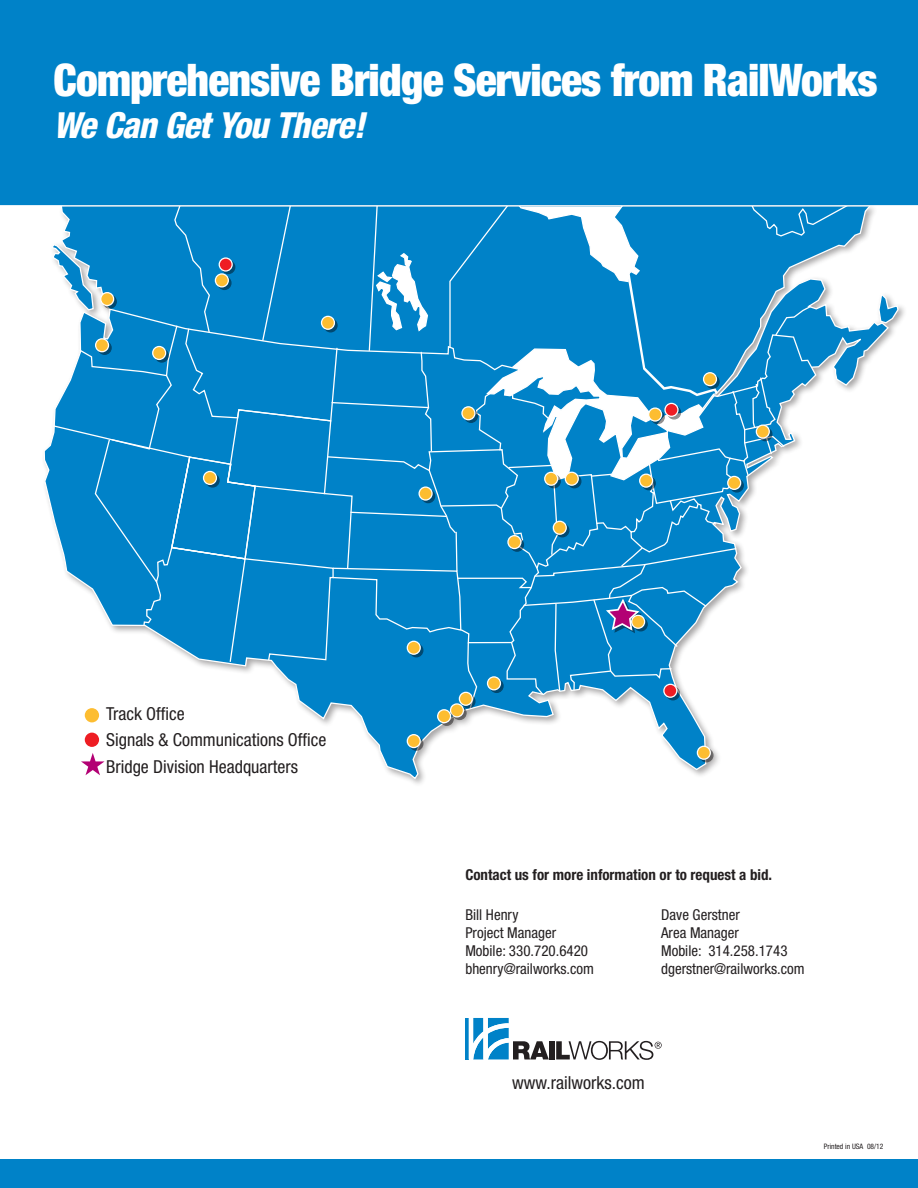
<style>
.page{position:relative;width:918px;height:1188px;background:#fff}
.page>*{position:absolute;margin:0;border:0;box-sizing:border-box;transform-origin:0 0}
.t1{font:900 condensed 45px "Helvetica Neue";letter-spacing:-.02em;color:#fff}
.t2{font:italic 800 condensed 36px "Helvetica Neue";letter-spacing:-.02em;color:#fff}
.t3{font:condensed 18px "Helvetica Neue";color:#231f20}
.t4{font:condensed 17.85px/26.1px "Helvetica Neue";color:#231f20}
.t5{font:condensed 15px/18px "Helvetica Neue";color:#231f20}
.t6{font:700 condensed 15px "Helvetica Neue";color:#231f20}
.t7{font:condensed 7.5px "Helvetica Neue";color:#231f20}
</style>
<div class="page">
<div style="left:0;top:0;width:918px;height:206px;background:#0082c8"></div>
<div style="left:549px;top:1041px;width:5px;height:18px;background:#231f20"></div>
<svg style="left:556px;top:1041px;width:106px;height:19px"></svg>
<svg style="left:465px;top:1018px;width:4px;height:41px"></svg>
<svg style="left:473px;top:1018px;width:76px;height:41px"></svg>
<div style="left:0;top:1160px;width:918px;height:28px;background:#0082c8"></div>
<hr style="left:0;top:205px;width:918px;height:2px;background:#fff">
<div style="left:41px;top:204px;width:867px;height:584px;background:#231f20;opacity:.4"></div>
<svg style="left:870px;top:207px;width:34px;height:285px"></svg>
<svg style="left:43px;top:308px;width:774px;height:472px"></svg>
<svg style="left:878px;top:292px;width:21px;height:32px"></svg>
<svg style="left:697px;top:746px;width:17px;height:16px"></svg>
<svg style="left:407px;top:734px;width:16px;height:17px"></svg>
<svg style="left:51px;top:207px;width:819px;height:519px"></svg>
<svg style="left:84px;top:707px;width:16px;height:17px"></svg>
<div style="left:82px;top:706px;width:19px;height:19px;border:2px solid #fff;border-radius:50%"></div>
<svg style="left:84px;top:731px;width:16px;height:17px"></svg>
<div style="left:82px;top:730px;width:19px;height:19px;border:2px solid #fff;border-radius:50%"></div>
<svg style="left:81px;top:753px;width:24px;height:22px"></svg>
<h1 class="t1" style="left:53px;top:53px;width:826px">Comprehensive Bridge Services from RailWorks</h1>
<h2 class="t2" style="left:53px;top:103px;width:313px">We Can Get You There!</h2>
<p class="t4" style="left:106px;top:701px;width:222px">Track Office<br>Signals &amp; Communications Office<br>Bridge Division Headquarters</p>
<p class="t6" style="left:465px;top:865px;width:308px">Contact us for more information or to request a bid.</p>
<p class="t5" style="left:465px;top:905px;width:130px">Bill Henry<br>Project Manager<br>Mobile: 330.720.6420 bhenry@railworks.com</p>
<p class="t5" style="left:661px;top:905px;width:145px">Dave Gerstner<br>Area Manager<br>Mobile: 314.258.1743 dgerstner@railworks.com</p>
<p class="t3" style="left:512px;top:1072px;width:134px">www.railworks.com</p>
<p class="t7" style="left:824px;top:1142px;width:61px">Printed in USA 08/12</p>
</div>
